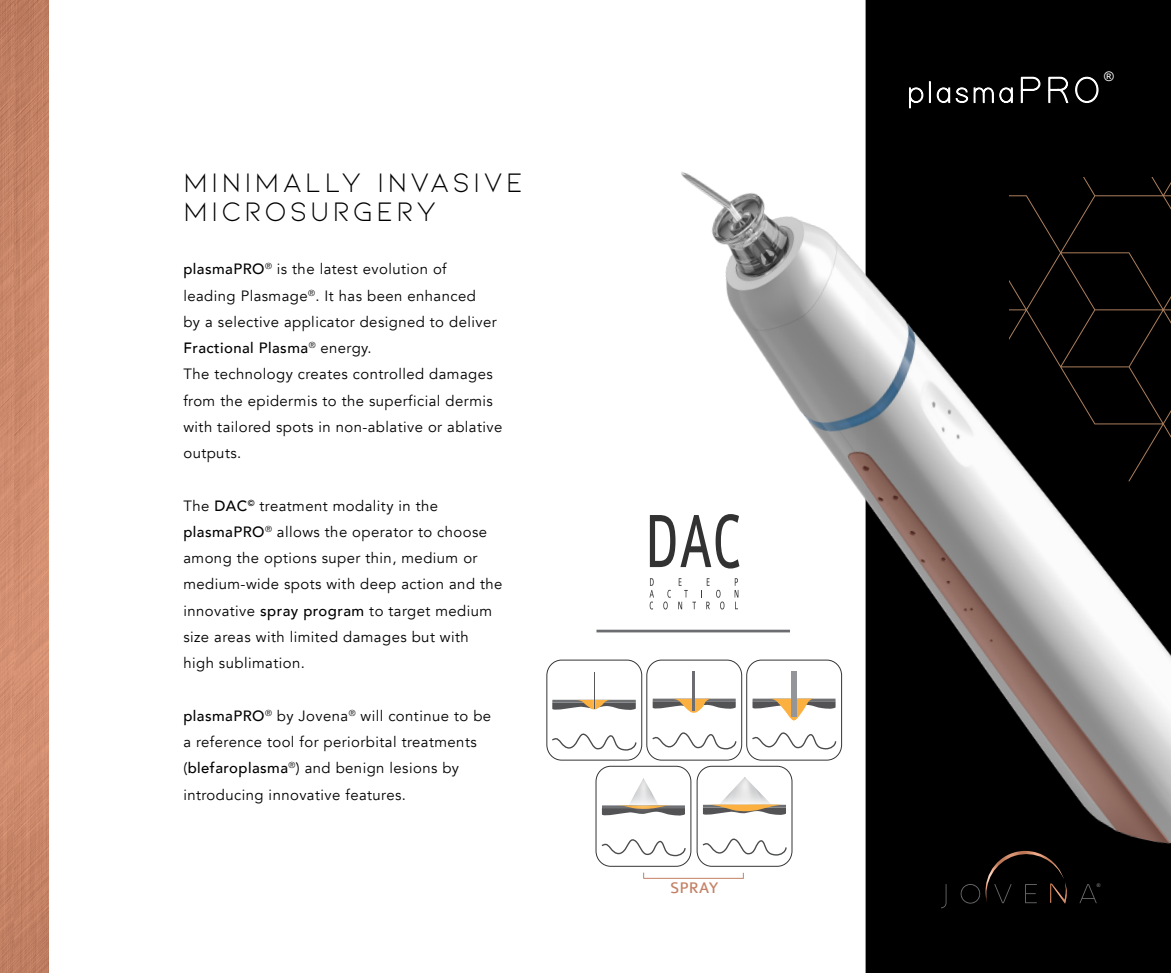
<style>
.page{position:relative;width:1171px;height:973px;background:#fff}
.page>*{position:absolute;margin:0;border:0;box-sizing:border-box;transform-origin:0 0}
.t1{font:80.33px "Colaborate";color:#333233;scale:.65 1}
.t2{font:28.53px/29.6px "Kiona";letter-spacing:.11em;color:#000}
.t3{font:16.45px "Colaborate";color:#c38064}
.t4{font:14.88px/26.2px "Avenir";letter-spacing:.03em;color:#000}
.t5{font:13.12px "Arial";color:#fff}
.t6{font:5.08px "Arial";color:#939598}
.s1{font-weight:500}
</style>
<div class="page">
<img style="left:0;top:0;width:48px;height:972px">
<div style="left:865px;top:0;width:306px;height:972px;background:#000"></div>
<img style="left:1050px;top:899px;width:17px;height:4px">
<svg style="left:941px;top:899px;width:5px;height:9px"></svg>
<svg style="left:960px;top:899px;width:20px;height:4px"></svg>
<svg style="left:994px;top:902px;width:17px;height:1px"></svg>
<svg style="left:1025px;top:902px;width:12px;height:1px"></svg>
<svg style="left:1079px;top:899px;width:18px;height:4px"></svg>
<img style="left:981px;top:899px;width:83px;height:3px">
<svg style="left:908px;top:80px;width:105px;height:29px;background:#2d2d2d"></svg>
<svg style="left:1020px;top:76px;width:21px;height:28px"></svg>
<svg style="left:1047px;top:76px;width:52px;height:28px"></svg>
<img style="left:657px;top:144px;width:514px;height:755px">
<svg style="left:649px;top:578px;width:5px;height:31px"></svg>
<svg style="left:664px;top:589px;width:7px;height:19px"></svg>
<svg style="left:663px;top:601px;width:5px;height:8px"></svg>
<svg style="left:678px;top:578px;width:32px;height:31px"></svg>
<svg style="left:716px;top:589px;width:8px;height:20px"></svg>
<svg style="left:734px;top:578px;width:4px;height:31px"></svg>
<hr style="left:596px;top:629px;width:194px;height:3px;background:#6c6d70">
<img style="left:548px;top:629px;width:97px;height:132px">
<hr style="left:593px;top:672px;width:1px;height:36px;background:#57585a">
<div style="left:546px;top:659px;width:96px;height:101px;border:1px solid #363536;border-radius:15px"></div>
<svg style="left:657px;top:726px;width:80px;height:3px"></svg>
<svg style="left:653px;top:698px;width:83px;height:14px"></svg>
<hr style="left:692px;top:671px;width:3px;height:40px;background:#6c6d70">
<img style="left:738px;top:617px;width:112px;height:151px">
<img style="left:740px;top:620px;width:107px;height:151px">
<img style="left:743px;top:620px;width:102px;height:141px">
<svg style="left:752px;top:698px;width:83px;height:22px"></svg>
<div style="left:791px;top:671px;width:5px;height:46px;background:#939598"></div>
<div style="left:646px;top:659px;width:96px;height:101px;border:1px solid #363536;border-radius:15px"></div>
<div style="left:746px;top:659px;width:96px;height:101px;border:1px solid #363536;border-radius:15px"></div>
<img style="left:581px;top:729px;width:92px;height:32px">
<img style="left:586px;top:734px;width:96px;height:134px">
<img style="left:591px;top:731px;width:82px;height:127px">
<img style="left:673px;top:728px;width:142px;height:135px">
<img style="left:682px;top:733px;width:124px;height:135px">
<img style="left:691px;top:730px;width:109px;height:128px">
<svg style="left:703px;top:776px;width:83px;height:40px"></svg>
<hr style="left:643px;top:877px;width:100px;height:1px;background:#c38064">
<h2 class="t2" style="left:183px;top:167px;width:341px">MINIMALly INVASIVE<br>MICROSURGERY</h2>
<p class="t4" style="left:183px;top:256px;width:320px"><span class="s1">plasmaPRO</span><sup>®</sup> is the latest evolution of leading Plasmage<sup>®</sup>. It has been enhanced<br>by a selective applicator designed to deliver <span class="s1">Fractional Plasma</span><sup>®</sup> energy.<br>The technology creates controlled damages from the epidermis to the superficial dermis with tailored spots in non-ablative or ablative outputs.</p>
<p class="t4" style="left:183px;top:492px;width:320px">The <span class="s1">DAC</span><sup>©</sup> treatment modality in the <span class="s1">plasmaPRO</span><sup>®</sup> allows the operator to choose among the options super thin, medium or medium-wide spots with deep action and the innovative <span class="s1">spray program</span> to target medium size areas with limited damages but with high sublimation.</p>
<p class="t4" style="left:183px;top:702px;width:309px"><span class="s1">plasmaPRO</span><sup>®</sup> by Jovena<sup>®</sup> will continue to be a reference tool for periorbital treatments (<span class="s1">blefaroplasma</span><sup>®</sup>) and benign lesions by introducing innovative features.</p>
<h1 class="t1" style="left:645px;top:500px;width:150px">DAC</h1>
<p class="t3" style="left:670px;top:878px;width:50px">SPRAY</p>
<p class="t5" style="left:1104px;top:68px;width:11px">®</p>
<p class="t6" style="left:1097px;top:881px;width:5px">®</p>
</div>
